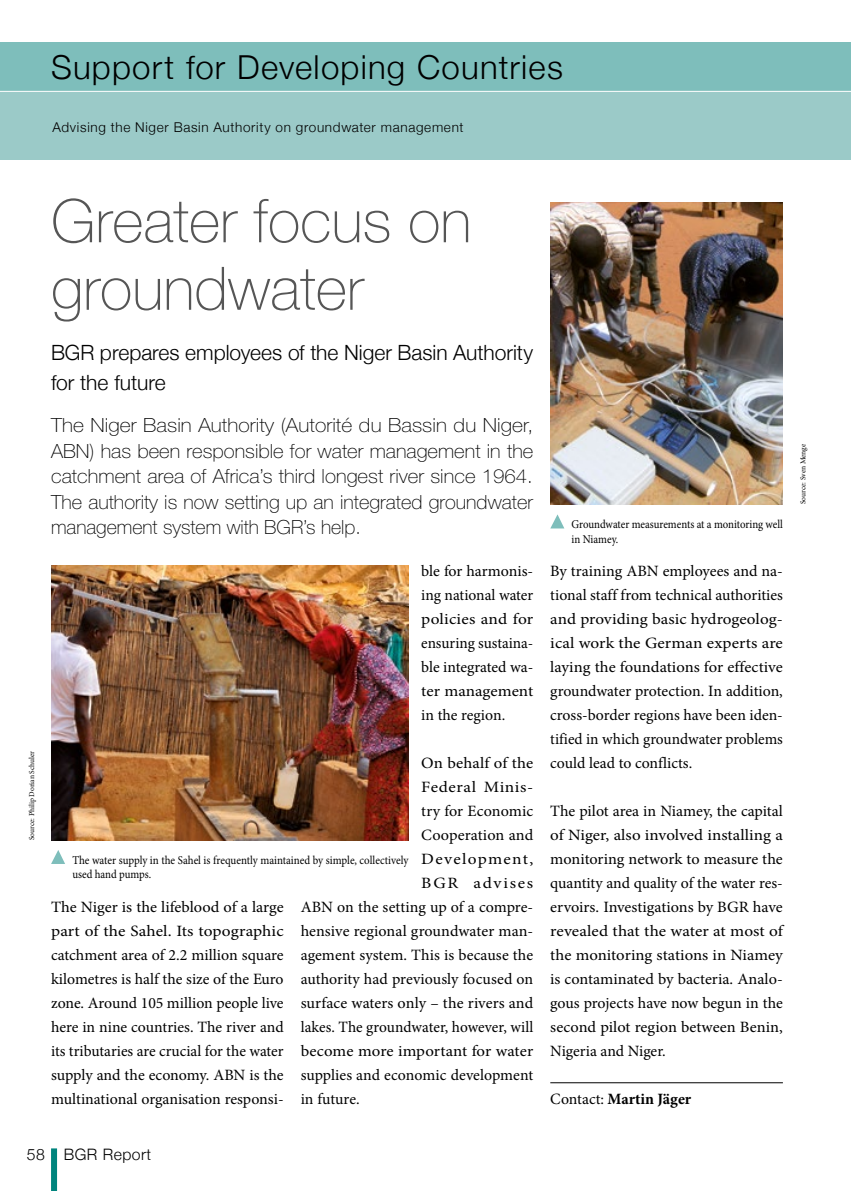
<style>
.page{position:relative;width:851px;height:1191px;background:#fff}
.page>*{position:absolute;margin:0;border:0;box-sizing:border-box;transform-origin:0 0}
.t1{font:100 60px/67.5px "Helvetica Neue";color:#565656}
.t2{font:300 33px "Helvetica Neue";letter-spacing:.035em;color:#000}
.t3{font:300 21px/30px "Helvetica Neue";color:#000}
.t4{font:100 19.5px/25.5px "Helvetica Neue";color:#000;text-align:justify;scale:1.08 1}
.t5{font:15.75px/24px "Minion Pro";color:#000;text-align:justify}
.t6{font:15.75px/24px "Minion Pro";color:#000;text-align:justify;scale:1.04 1}
.t7{font:15.75px "Minion Pro";color:#000;scale:1.07 1}
.t8{font:700 15.75px "Minion Pro";letter-spacing:-.005em;color:#000}
.t9{font:15.75px "Minion Pro";color:#000;scale:1.06 1}
.t10{font:15.75px "Minion Pro";letter-spacing:.035em;color:#000;scale:1.1 1}
.t11{font:15.75px "Minion Pro";letter-spacing:.075em;color:#000;scale:1.1 1}
.t12{font:300 15.75px "Helvetica Neue";letter-spacing:.03em;color:#000}
.t13{font:15.75px "Minion Pro";letter-spacing:.095em;color:#000;scale:1.1 1}
.t14{font:300 13.5px "Helvetica Neue";letter-spacing:.05em;color:#000}
.t15{font:12px/14.4px "Minion Pro";letter-spacing:-.005em;color:#000;scale:.91 1}
.t16{font:12px/14.4px "Minion Pro";letter-spacing:-.005em;color:#000;scale:.9 1}
.t17{font:7.5px "Minion Pro";color:#000}
.s1{font-weight:400}
</style>
<div class="page">
<div style="left:0;top:91px;width:850px;height:69px;background:#9bcac8"></div>
<div style="left:0;top:43px;width:850px;height:48px;background:#7ebebb"></div>
<hr style="left:0;top:91px;width:850px;height:1px;background:#fff">
<div style="left:51px;top:1148px;width:6px;height:43px;background:#00847d"></div>
<hr style="left:550px;top:1082px;width:232px;height:1px;background:#000">
<svg style="left:550px;top:514px;width:14px;height:14px"></svg>
<img style="left:550px;top:202px;width:232px;height:302px">
<svg style="left:51px;top:850px;width:14px;height:14px"></svg>
<img style="left:51px;top:566px;width:357px;height:274px">
<h2 class="t2" style="left:51px;top:41px;width:513px">Support for Developing Countries</h2>
<p class="t14" style="left:52px;top:117px;width:412px">Advising the Niger Basin Authority on groundwater management</p>
<p class="t17" style="left:27px;top:840px;width:91px;rotate:-90deg">Source: Philip Dorian Schuler</p>
<h1 class="t1" style="left:51px;top:187px;width:422px">Greater focus on groundwater</h1>
<h3 class="t3" style="left:51px;top:336px;width:483px">BGR prepares employees of the Niger Basin Authority for the future</h3>
<p class="t4" style="left:51px;top:412px;width:448px">The Niger Basin Authority (Autorité du Bassin du Niger, ABN) has been responsible for water management in the catchment area of Africa’s third longest river since 1964.<br>The authority is now setting up an integrated groundwater management system with BGR’s help.</p>
<p class="t5" style="left:421px;top:559px;width:113px">ble for harmonis&shy;ing national water policies and for ensuring sustaina&shy;ble integrated wa&shy;ter management in the region.</p>
<p class="t9" style="left:421px;top:752px;width:107px">On behalf of the</p>
<p class="t10" style="left:421px;top:776px;width:103px">Federal Minis-</p>
<p class="t5" style="left:421px;top:799px;width:113px">try for Economic</p>
<p class="t5" style="left:421px;top:823px;width:113px">Cooperation and</p>
<p class="t11" style="left:421px;top:848px;width:103px">Development,</p>
<p class="t13" style="left:421px;top:872px;width:103px">BGR advises</p>
<p class="t5" style="left:300px;top:895px;width:234px">ABN on the setting up of a compre-</p>
<p class="t5" style="left:300px;top:919px;width:234px">hensive regional groundwater man-</p>
<p class="t5" style="left:300px;top:943px;width:234px">agement system. This is because the</p>
<p class="t5" style="left:300px;top:967px;width:234px">authority had previously focused on</p>
<p class="t5" style="left:300px;top:991px;width:234px">surface waters only – the rivers and</p>
<p class="t5" style="left:300px;top:1015px;width:234px">lakes. The groundwater, however, will</p>
<p class="t7" style="left:300px;top:1040px;width:219px">become more important for water</p>
<p class="t5" style="left:300px;top:1063px;width:234px">supplies and economic development</p>
<p class="t5" style="left:300px;top:1087px;width:60px">in future.</p>
<p class="t15" style="left:72px;top:853px;width:371px">The water supply in the Sahel is frequently maintained by simple, collectively used hand pumps.</p>
<p class="t6" style="left:51px;top:895px;width:225px">The Niger is the lifeblood of a large part of the Sahel. Its topographic catchment area of 2.2 million square kilometres is half the size of the Euro zone. Around 105 million people live here in nine countries. The river and its tributaries are crucial for the water supply and the economy. ABN is the multinational organisation responsi-</p>
<p class="t12" style="left:27px;top:1141px;width:126px">58 BGR Report</p>
<p class="t16" style="left:571px;top:517px;width:236px">Groundwater measurements at a monitoring well in Niamey.</p>
<p class="t5" style="left:550px;top:559px;width:234px">By training ABN employees and na&shy;tional staff from technical authorities and providing basic hydrogeolog&shy;ical work the German experts are laying the foundations for effective groundwater protection. In addition, cross-border regions have been iden&shy;tified in which groundwater problems could lead to conflicts.</p>
<p class="t5" style="left:550px;top:799px;width:234px">The pilot area in Niamey, the capital of Niger, also involved installing a monitoring network to measure the quantity and quality of the water res&shy;ervoirs. Investigations by BGR have revealed that the water at most of the monitoring stations in Niamey is contaminated by bacteria. Analo&shy;gous projects have now begun in the second pilot region between Benin, Nigeria and Niger.</p>
<p class="t8" style="left:550px;top:1088px;width:142px"><span class="s1">Contact:</span> Martin Jäger</p>
<p class="t17" style="left:797px;top:504px;width:62px;rotate:-90deg">Source: Sven Menge</p>
</div>
